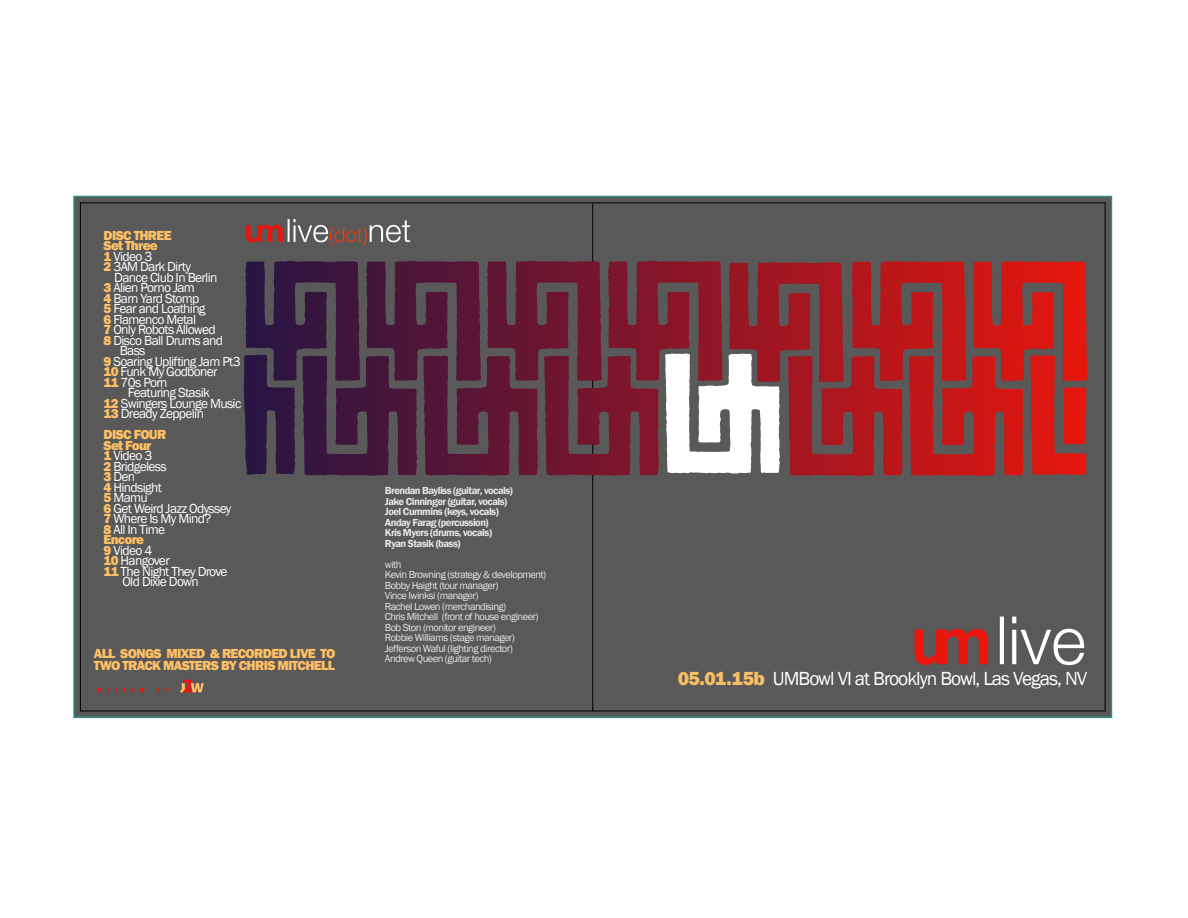
<style>
.page{position:relative;width:1188px;height:918px;background:#fff}
.page>*{position:absolute;margin:0;border:0;box-sizing:border-box;transform-origin:0 0}
.t1{font:19.5px "Franklin Gothic";letter-spacing:-.05em;color:#fff}
.t2{font:13.5px "Franklin Gothic";letter-spacing:-.05em;color:#fff}
.t3{font:800 13.5px "Franklin Gothic";letter-spacing:-.05em;color:#febf65}
.t4{font:10.5px/10.5px "Franklin Gothic";letter-spacing:-.05em;color:#e6e6e6}
.t5{font:600 10.5px/10.5px "Franklin Gothic";letter-spacing:-.05em;color:#e6e6e6}
.s1{font-weight:800;color:#febf65}
.s2{font-weight:800;color:#f6be65}
</style>
<div class="page">
<svg style="left:73px;top:195px;width:1040px;height:524px;background:#5f7371"></svg>
<svg style="left:80px;top:202px;width:1025px;height:509px;background:#5e4e51"></svg>
<svg style="left:592px;top:203px;width:1px;height:508px"></svg>
<svg style="left:246px;top:225px;width:37px;height:17px"></svg>
<hr style="left:288px;top:219px;width:2px;height:23px;background:#fff">
<svg style="left:294px;top:219px;width:116px;height:27px;background:#776e6b"></svg>
<svg style="left:915px;top:629px;width:73px;height:36px;background:#ac312c"></svg>
<hr style="left:1000px;top:617px;width:4px;height:47px;background:#fff">
<svg style="left:1012px;top:630px;width:4px;height:34px"></svg>
<svg style="left:1012px;top:617px;width:4px;height:6px"></svg>
<svg style="left:1021px;top:629px;width:63px;height:36px"></svg>
<svg style="left:98px;top:688px;width:3px;height:4px"></svg>
<svg style="left:115px;top:688px;width:3px;height:4px"></svg>
<svg style="left:131px;top:688px;width:3px;height:4px"></svg>
<svg style="left:140px;top:688px;width:3px;height:4px"></svg>
<svg style="left:157px;top:688px;width:3px;height:4px"></svg>
<svg style="left:166px;top:688px;width:3px;height:4px"></svg>
<svg style="left:180px;top:679px;width:24px;height:13px"></svg>
<svg style="left:244px;top:354px;width:842px;height:121px;background:#843d49"></svg>
<p class="t3" style="left:104px;top:227px;width:70px">DISC THREE</p>
<p class="t3" style="left:104px;top:237px;width:56px">Set Three</p>
<p class="t2" style="left:104px;top:248px;width:50px"><span class="s1">1</span> Video 3</p>
<p class="t2" style="left:104px;top:259px;width:89px"><span class="s1">2</span> 3AM Dark Dirty</p>
<p class="t2" style="left:114px;top:269px;width:105px">Dance Club In Berlin</p>
<p class="t2" style="left:104px;top:280px;width:93px"><span class="s1">3</span> Alien Porno Jam</p>
<p class="t2" style="left:104px;top:290px;width:97px"><span class="s1">4</span> Barn Yard Stomp</p>
<p class="t2" style="left:104px;top:301px;width:104px"><span class="s1">5</span> Fear and Loathing</p>
<p class="t2" style="left:104px;top:311px;width:94px"><span class="s1">6</span> Flamenco Metal</p>
<p class="t2" style="left:104px;top:322px;width:114px"><span class="s1">7</span> Only Robots Allowed</p>
<p class="t2" style="left:104px;top:332px;width:121px"><span class="s1">8</span> Disco Ball Drums and</p>
<p class="t2" style="left:120px;top:343px;width:27px">Bass</p>
<p class="t2" style="left:104px;top:353px;width:139px"><span class="s1">9</span> Soaring Uplifting Jam Pt3</p>
<p class="t2" style="left:104px;top:364px;width:116px"><span class="s1">10</span> Funk My Godboner</p>
<p class="t2" style="left:104px;top:374px;width:65px"><span class="s1">11</span> 70s Porn</p>
<p class="t2" style="left:128px;top:385px;width:84px">Featuring Stasik</p>
<p class="t2" style="left:104px;top:395px;width:139px"><span class="s1">12</span> Swingers Lounge Music</p>
<p class="t2" style="left:104px;top:406px;width:102px"><span class="s1">13</span> Dready Zeppelin</p>
<p class="t3" style="left:104px;top:426px;width:64px">DISC FOUR</p>
<p class="t3" style="left:104px;top:437px;width:49px">Set Four</p>
<p class="t2" style="left:104px;top:448px;width:50px"><span class="s1">1</span> Video 3</p>
<p class="t2" style="left:104px;top:458px;width:65px"><span class="s1">2</span> Bridgeless</p>
<p class="t2" style="left:104px;top:469px;width:33px"><span class="s1">3</span> Den</p>
<p class="t2" style="left:104px;top:479px;width:60px"><span class="s1">4</span> Hindsight</p>
<p class="t2" style="left:104px;top:490px;width:46px"><span class="s1">5</span> Mamu</p>
<p class="t2" style="left:104px;top:500px;width:129px"><span class="s1">6</span> Get Weird Jazz Odyssey</p>
<p class="t2" style="left:104px;top:511px;width:109px"><span class="s1">7</span> Where Is My Mind?</p>
<p class="t2" style="left:104px;top:521px;width:63px"><span class="s1">8</span> All In Time</p>
<p class="t3" style="left:104px;top:531px;width:42px">Encore</p>
<p class="t2" style="left:104px;top:542px;width:50px"><span class="s1">9</span> Video 4</p>
<p class="t2" style="left:104px;top:553px;width:68px"><span class="s1">10</span> Hangover</p>
<p class="t2" style="left:104px;top:563px;width:126px"><span class="s1">11</span> The Night They Drove</p>
<p class="t2" style="left:122px;top:574px;width:78px">Old Dixie Down</p>
<p class="t3" style="left:94px;top:645px;width:243px">ALL SONGS MIXED &amp; RECORDED LIVE TO</p>
<p class="t3" style="left:94px;top:657px;width:243px">TWO TRACK MASTERS BY CHRIS MITCHELL</p>
<p class="t5" style="left:385px;top:486px;width:130px">Brendan Bayliss (guitar, vocals)<br>Jake Cinninger (guitar, vocals)<br>Joel Cummins (keys, vocals)<br>Anday Farag (percussion)<br>Kris Myers (drums, vocals)<br>Ryan Stasik (bass)</p>
<p class="t4" style="left:385px;top:559px;width:163px">with<br>Kevin Browning (strategy &amp; development)<br>Bobby Haight (tour manager)<br>Vince Iwinksi (manager)<br>Rachel Lowen (merchandising)<br>Chris Mitchell (front of house engineer)<br>Bob Ston (monitor engineer)<br>Robbie Williams (stage manager)<br>Jefferson Waful (lighting director)</p>
<p class="t4" style="left:385px;top:654px;width:109px">Andrew Queen (guitar tech)</p>
<h1 class="t1" style="left:678px;top:667px;width:411px"><span class="s2">05.01.15b</span> UMBowl VI at Brooklyn Bowl, Las Vegas, NV</h1>
</div>
